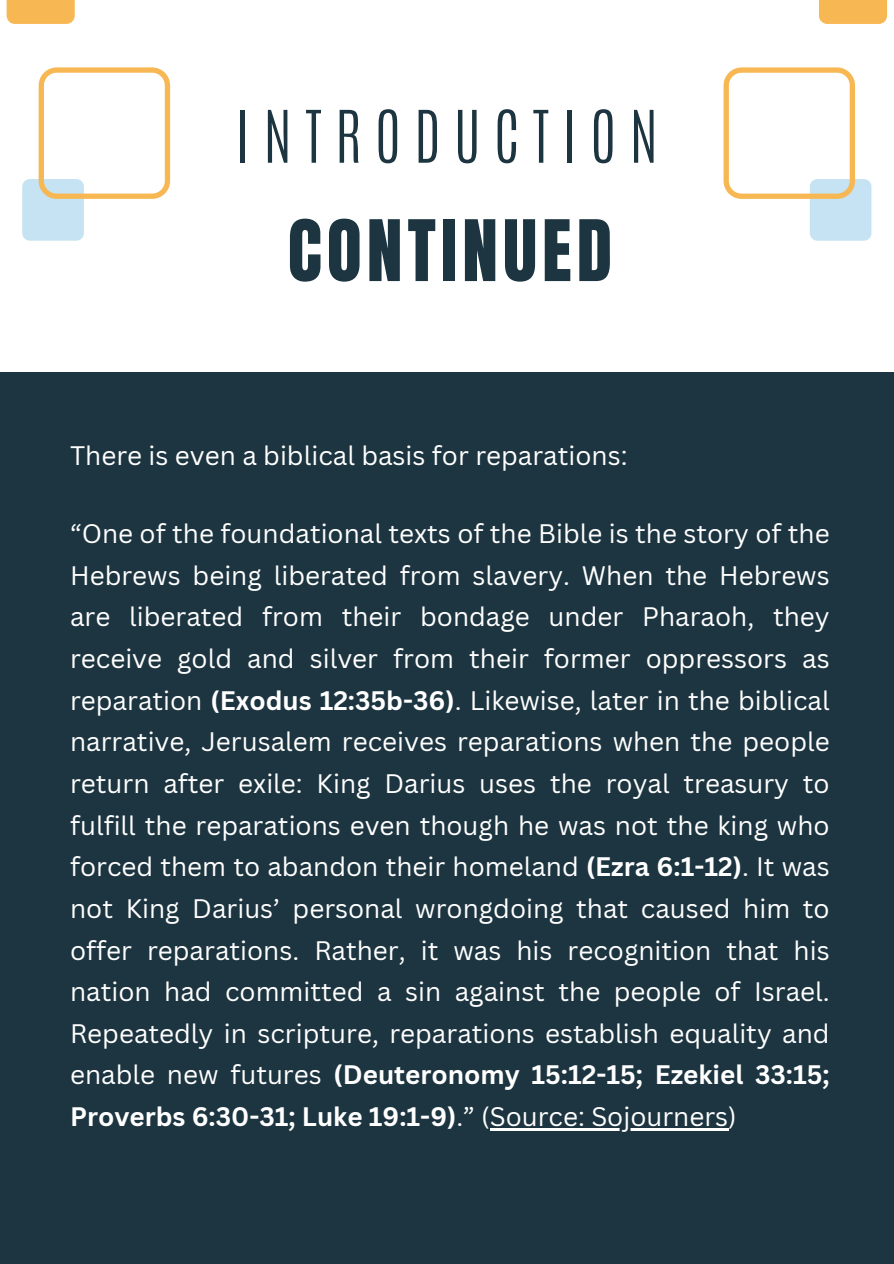
<style>
.page{position:relative;width:894px;height:1264px;background:#fff}
.page>*{position:absolute;margin:0;border:0;box-sizing:border-box;transform-origin:0 0}
.t1{font:72px "Anton";letter-spacing:.07em;color:#1d3540}
.t2{font:300 61.5px "Antonio";letter-spacing:.205em;color:#1d3540}
.t3{font:26.1px/41.7px "Canva Sans";color:#fff;text-align:justify}
.s1{font-weight:700}
</style>
<div class="page">
<div style="left:0;top:0;width:893px;height:1263px;background:#1d3540"></div>
<div style="left:0;top:0;width:893px;height:372px;background:#fff"></div>
<hr style="left:489px;top:1128px;width:239px;height:2px;background:#fff">
<div style="left:809px;top:179px;width:62px;height:62px;background:#c5e3f2;border-radius:7px"></div>
<div style="left:819px;top:0;width:67px;height:24px;background:#f7b854"></div>
<svg style="left:723px;top:67px;width:131px;height:132px"></svg>
<div style="left:22px;top:179px;width:62px;height:62px;background:#c5e3f2;border-radius:7px"></div>
<div style="left:7px;top:0;width:68px;height:24px;background:#f7b854"></div>
<svg style="left:39px;top:67px;width:131px;height:132px"></svg>
<p class="t2" style="left:235px;top:92px;width:424px">INTRODUCTION</p>
<p class="t1" style="left:287px;top:199px;width:326px">CONTINUED</p>
<p class="t3" style="left:70px;top:434px;width:559px">There is even a biblical basis for reparations:</p>
<h2 class="t3" style="left:70px;top:512px;width:761px">“One of the foundational texts of the Bible is the story of the Hebrews being liberated from slavery. When the Hebrews are liberated from their bondage under Pharaoh, they receive gold and silver from their former oppressors as reparation <span class="s1">(Exodus 12:35b-36)</span>. Likewise, later in the biblical narrative, Jerusalem receives reparations when the people return after exile: King Darius uses the royal treasury to fulfill the reparations even though he was not the king who forced them to abandon their homeland <span class="s1">(Ezra 6:1-12)</span>. It was not King Darius’ personal wrongdoing that caused him to offer reparations. Rather, it was his recognition that his nation had committed a sin against the people of Israel.<br>Repeatedly in scripture, reparations establish equality and enable new futures <span class="s1">(Deuteronomy 15:12-15; Ezekiel 33:15; Proverbs 6:30-31; Luke 19:1-9)</span>.” (Source: Sojourners)</h2>
</div>
